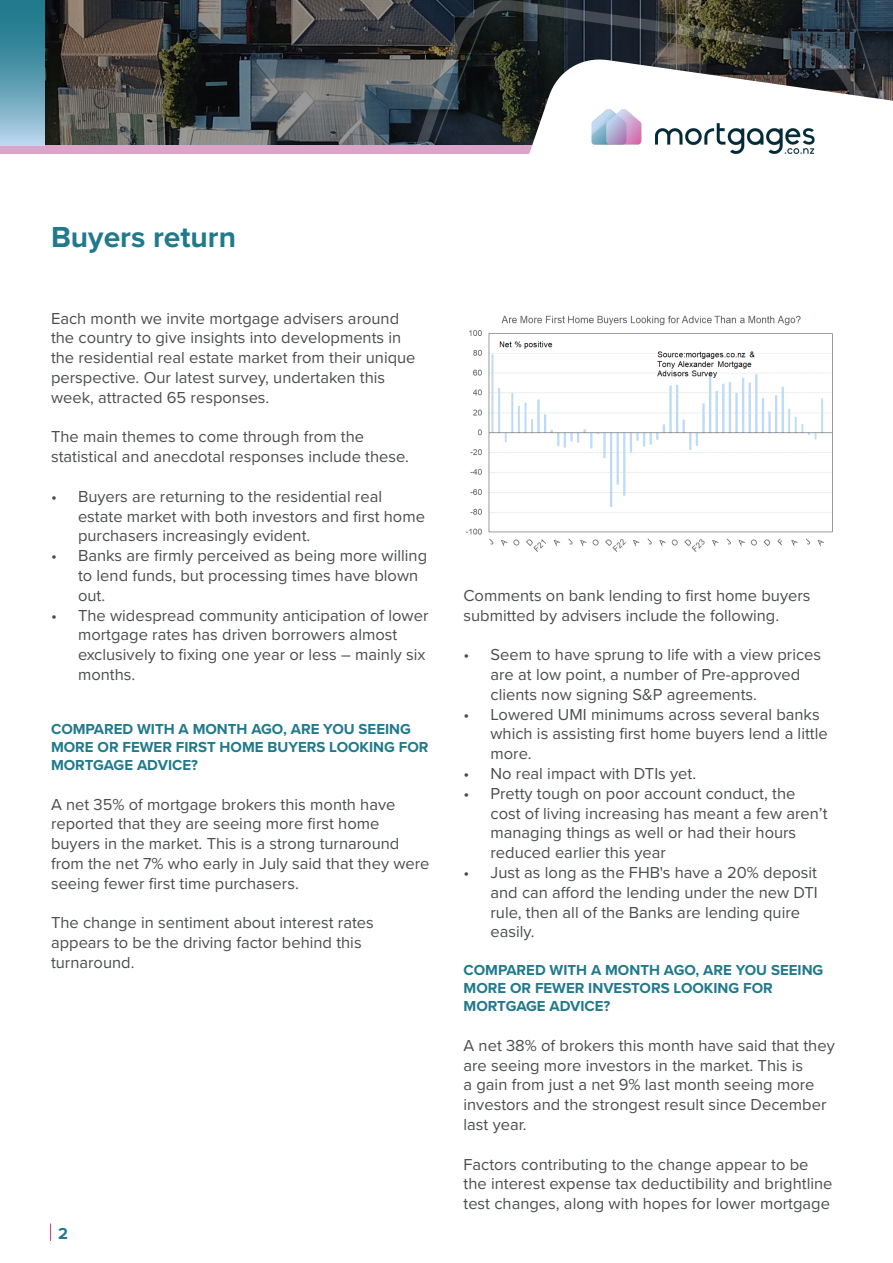
<style>
.page{position:relative;width:893px;height:1263px;background:#fff}
.page>*{position:absolute;margin:0;border:0;box-sizing:border-box;transform-origin:0 0}
.Heading_lge{font:700 30px "Proxima Nova";color:#217a8c}
.Copy{font:16.5px/19.8px "Proxima Nova";color:#4c4e4e}
.t1{font:700 16.5px "Proxima Nova";color:#217a8c}
.Copy-2{font:700 15px/18px "Proxima Nova";color:#217a8c}
</style>
<div class="page">
<svg style="left:50px;top:1223px;width:1px;height:18px"></svg>
<img style="left:45px;top:0;width:300px;height:146px">
<svg style="left:345px;top:0;width:132px;height:146px;background:#454b50"></svg>
<div style="left:0;top:146px;width:893px;height:8px;background:#dca4c9"></div>
<svg style="left:0;top:0;width:45px;height:146px;background:#5b9cb1"></svg>
<svg style="left:477px;top:0;width:416px;height:56px;background:#2d3436"></svg>
<svg style="left:450px;top:56px;width:443px;height:98px"></svg>
<img style="left:587px;top:99px;width:232px;height:55px">
<img style="left:465px;top:315px;width:368px;height:237px">
<p class="Heading_lge" style="left:51px;top:215px;width:187px">Buyers return</p>
<p class="Copy" style="left:51px;top:307px;width:366px">Each month we invite mortgage advisers around the country to give insights into developments in the residential real estate market from their unique perspective. Our latest survey, undertaken this week, attracted 65 responses.</p>
<p class="Copy" style="left:51px;top:426px;width:360px">The main themes to come through from the statistical and anecdotal responses include these.</p>
<p class="Copy" style="left:78px;top:486px;width:348px;text-indent:-27px">• Buyers are returning to the residential real estate market with both investors and first home purchasers increasingly evident.</p>
<p class="Copy" style="left:78px;top:545px;width:351px;text-indent:-27px">• Banks are firmly perceived as being more willing to lend funds, but processing times have blown out.</p>
<p class="Copy" style="left:78px;top:604px;width:352px;text-indent:-27px">• The widespread community anticipation of lower mortgage rates has driven borrowers almost exclusively to fixing one year or less – mainly six months.</p>
<p class="Copy-2" style="left:51px;top:720px;width:379px">COMPARED WITH A MONTH AGO, ARE YOU SEEING<br>MORE OR FEWER FIRST HOME BUYERS LOOKING FOR<br>MORTGAGE ADVICE?</p>
<p class="Copy" style="left:51px;top:793px;width:380px">A net 35% of mortgage brokers this month have reported that they are seeing more first home buyers in the market. This is a strong turnaround from the net 7% who early in July said that they were seeing fewer first time purchasers.</p>
<p class="Copy" style="left:51px;top:912px;width:324px">The change in sentiment about interest rates appears to be the driving factor behind this turnaround.</p>
<p class="t1" style="left:58px;top:1221px;width:11px">2</p>
<p class="Copy" style="left:463px;top:585px;width:348px">Comments on bank lending to first home buyers submitted by advisers include the following.</p>
<p class="Copy" style="left:490px;top:644px;width:332px;text-indent:-27px">• Seem to have sprung to life with a view prices are at low point, a number of Pre-approved clients now signing S&amp;P agreements.</p>
<p class="Copy" style="left:490px;top:703px;width:339px;text-indent:-27px">• Lowered UMI minimums across several banks which is assisting first home buyers lend a little more.</p>
<p class="Copy" style="left:463px;top:763px;width:234px">• No real impact with DTIs yet.</p>
<p class="Copy" style="left:490px;top:783px;width:338px;text-indent:-27px">• Pretty tough on poor account conduct, the cost of living increasing has meant a few aren’t managing things as well or had their hours reduced earlier this year</p>
<p class="Copy" style="left:490px;top:862px;width:329px;text-indent:-27px">• Just as long as the FHB's have a 20% deposit and can afford the lending under the new DTI rule, then all of the Banks are lending quire easily.</p>
<p class="Copy-2" style="left:463px;top:961px;width:361px">COMPARED WITH A MONTH AGO, ARE YOU SEEING<br>MORE OR FEWER INVESTORS LOOKING FOR<br>MORTGAGE ADVICE?</p>
<p class="Copy" style="left:463px;top:1035px;width:373px">A net 38% of brokers this month have said that they are seeing more investors in the market. This is<br>a gain from just a net 9% last month seeing more investors and the strongest result since December last year.</p>
<p class="Copy" style="left:463px;top:1153px;width:370px">Factors contributing to the change appear to be the interest expense tax deductibility and brightline test changes, along with hopes for lower mortgage</p>
</div>
